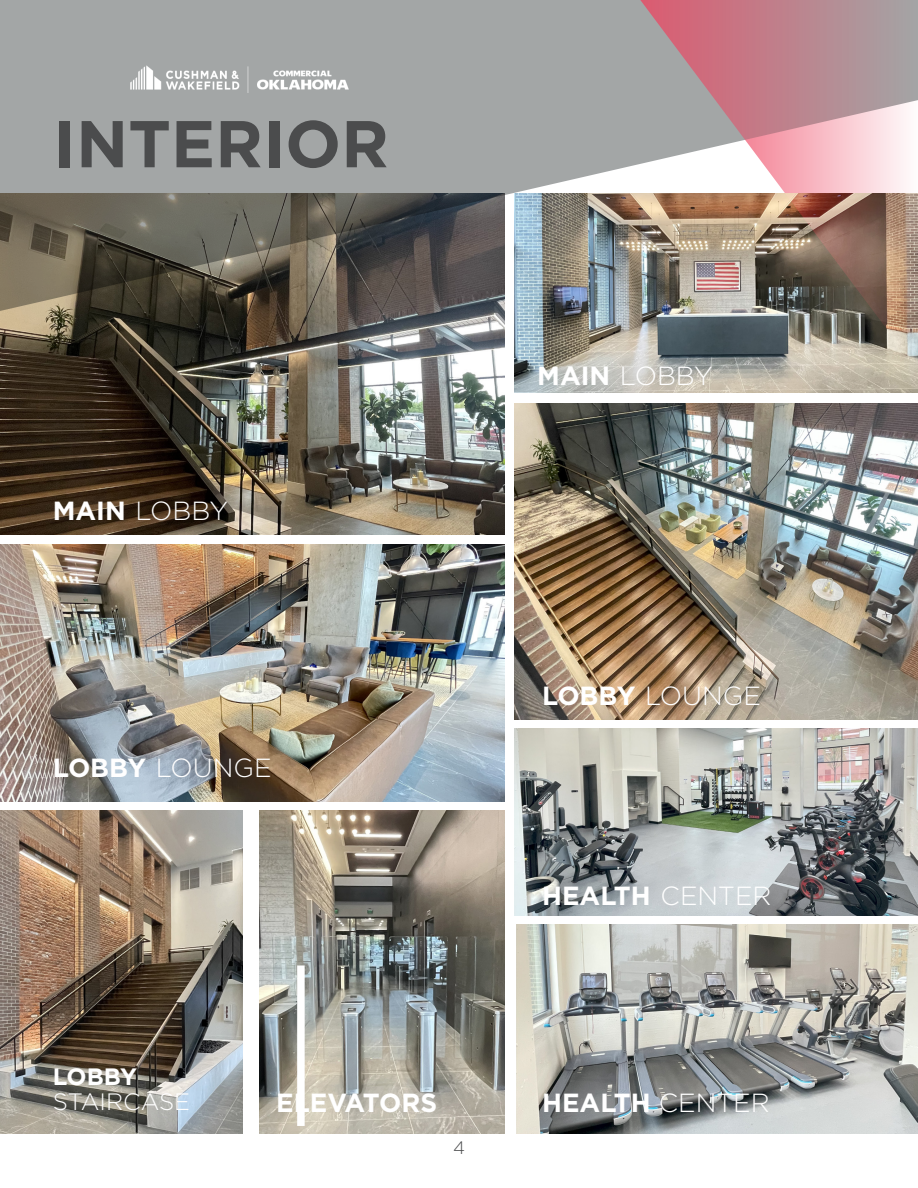
<style>
.page{position:relative;width:918px;height:1188px;background:#fff}
.page>*{position:absolute;margin:0;border:0;box-sizing:border-box;transform-origin:0 0}
.t1{font:700 66px "Gotham";color:#4b4c4d}
.t2{font:300 26.25px "Gotham";color:#fff}
.t3{font:700 26.25px "Gotham";color:#fff}
.t4{font:300 23.7px/25.3px "Gotham";letter-spacing:-.005em;color:#fff}
.t5{font:300 18px "Gotham";color:#4b4c4d}
.s1{font-weight:700}
.s2{font-weight:300}
</style>
<div class="page">
<img style="left:0;top:810px;width:243px;height:324px">
<img style="left:0;top:338px;width:504px;height:196px">
<img style="left:514px;top:338px;width:404px;height:55px">
<img style="left:514px;top:404px;width:404px;height:315px">
<img style="left:0;top:544px;width:504px;height:257px">
<img style="left:516px;top:924px;width:402px;height:210px">
<img style="left:259px;top:810px;width:245px;height:324px">
<img style="left:514px;top:728px;width:404px;height:187px">
<div style="left:297px;top:965px;width:8px;height:161px;background:#fff"></div>
<svg style="left:0;top:0;width:555px;height:338px;fill:#a3a6a6"></svg>
<img style="left:555px;top:0;width:363px;height:371px">
<img style="left:113px;top:54px;width:253px;height:53px">
<p class="t1" style="left:54px;top:100px;width:337px">INTERIOR</p>
<p class="t2" style="left:53px;top:495px;width:177px"><span class="s1">MAIN</span> LOBBY</p>
<p class="t2" style="left:53px;top:752px;width:220px"><span class="s1">LOBBY</span> LOUNGE</p>
<p class="t2" style="left:537px;top:359px;width:177px"><span class="s1">MAIN</span> LOBBY</p>
<p class="t2" style="left:542px;top:679px;width:220px"><span class="s1">LOBBY</span> LOUNGE</p>
<p class="t3" style="left:542px;top:878px;width:231px">HEALTH <span class="s2">CENTER</span></p>
<p class="t4" style="left:53px;top:1063px;width:139px"><span class="s1">LOBBY<br></span>STAIRCASE</p>
<p class="t3" style="left:276px;top:1085px;width:162px">ELEVATORS</p>
<p class="t3" style="left:542px;top:1085px;width:229px">HEALTH <span class="s2">CENTER</span></p>
<p class="t5" style="left:453px;top:1137px;width:13px">4</p>
</div>
